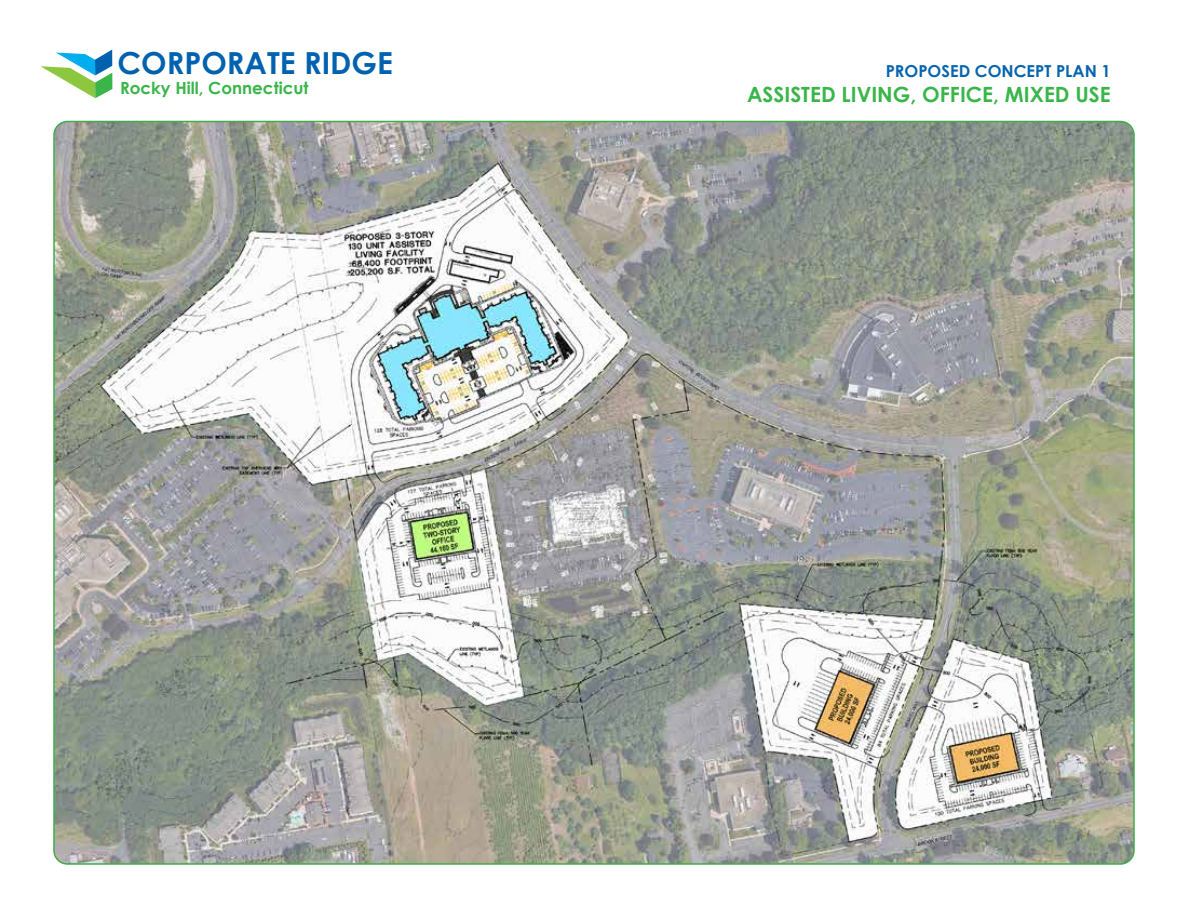
<style>
.page{position:relative;width:1188px;height:918px;background:#fff}
.page>*{position:absolute;margin:0;border:0;box-sizing:border-box;transform-origin:0 0}
.t1{font:700 30.45px "Century Gothic";color:#0062af}
.t2{font:700 21px "Century Gothic";color:#39b54a}
.t3{font:700 16.8px "Century Gothic";color:#39b54a}
.t4{font:700 16.5px "Century Gothic";color:#0764ad}
</style>
<div class="page">
<img style="left:56px;top:123px;width:1076px;height:739px">
<svg style="left:40px;top:50px;width:72px;height:48px"></svg>
<h1 class="t1" style="left:118px;top:40px;width:277px">CORPORATE RIDGE</h1>
<p class="t3" style="left:120px;top:75px;width:190px">Rocky Hill, Connecticut</p>
<p class="t4" style="left:886px;top:59px;width:227px">PROPOSED CONCEPT PLAN 1</p>
<p class="t2" style="left:747px;top:79px;width:365px">ASSISTED LIVING, OFFICE, MIXED USE</p>
</div>
